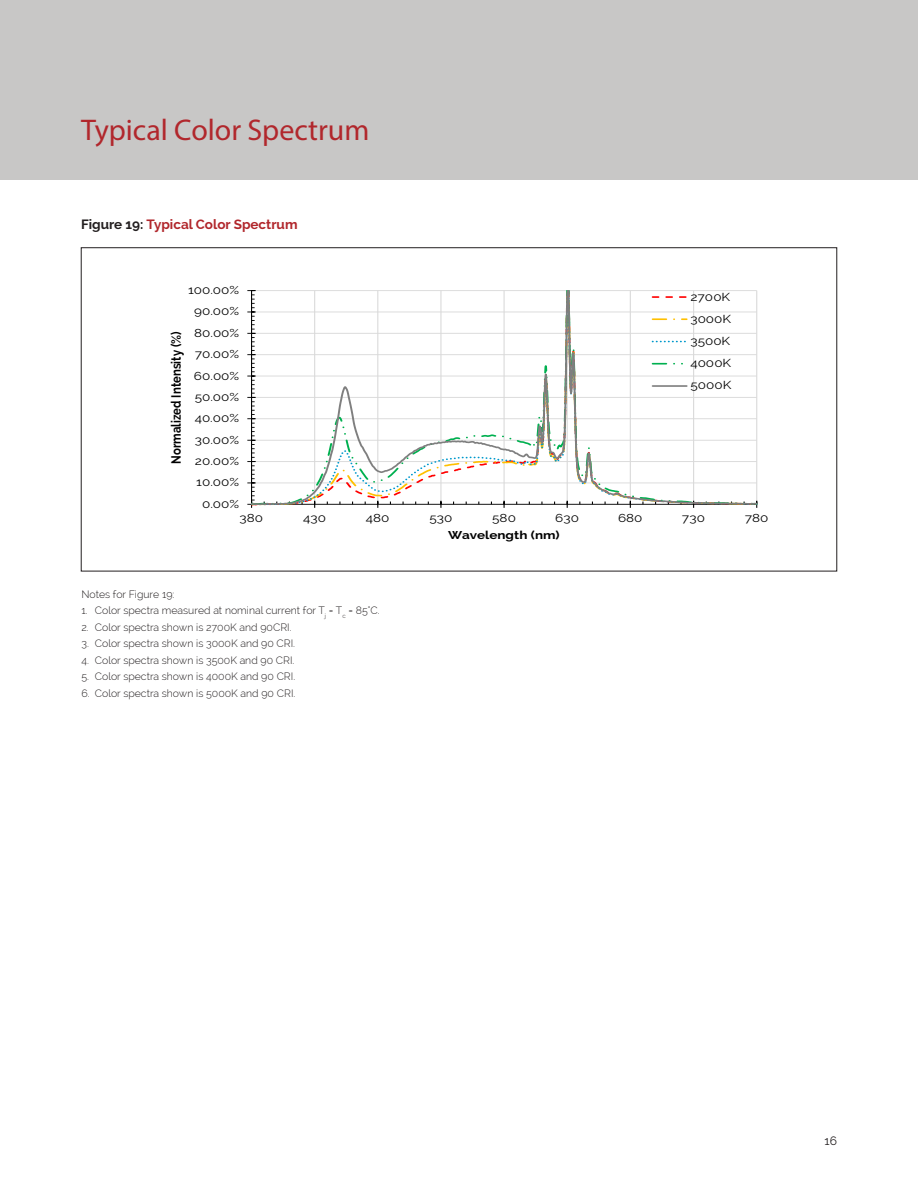
<style>
.page{position:relative;width:918px;height:1188px;background:#fff}
.page>*{position:absolute;margin:0;border:0;box-sizing:border-box;transform-origin:0 0}
.section_header{font:30px "Myriad Pro";color:#b1272c}
.main_text_block{font:700 13.5px "Raleway";color:#b1272c}
.t1{font:700 13.5px "Raleway";color:#000;scale:.85 1}
.t2{font:12px "Raleway";color:#231f20}
.t3{font:11.4px/22.2px "Raleway";color:#000;text-align:justify;scale:1.18 1}
.t4{font:700 11.4px "Raleway";color:#000;scale:1.18 1}
.main_text_block-2{font:300 10.5px "Raleway";color:#231f20}
.s1{color:#231f20}
</style>
<div class="page">
<div style="left:0;top:0;width:918px;height:180px;background:#c8c7c6"></div>
<svg style="left:247px;top:290px;width:9px;height:218px"></svg>
<svg style="left:251px;top:290px;width:507px;height:215px"></svg>
<svg style="left:653px;top:296px;width:34px;height:2px"></svg>
<svg style="left:653px;top:318px;width:34px;height:2px"></svg>
<svg style="left:653px;top:341px;width:34px;height:1px"></svg>
<svg style="left:653px;top:363px;width:34px;height:2px"></svg>
<hr style="left:653px;top:385px;width:34px;height:2px;background:#7f7f7f">
<p class="section_header" style="left:81px;top:111px;width:290px">Typical Color Spectrum</p>
<p class="main_text_block" style="left:81px;top:216px;width:218px"><span class="s1">Figure 19:</span> Typical Color Spectrum</p>
<p class="t3" style="left:188px;top:279px;width:45px">100.00%</p>
<p class="t1" style="left:168px;top:464px;width:157px;rotate:-90deg">Normalized Intensity (%)</p>
<p class="t3" style="left:194px;top:300px;width:40px">90.00%</p>
<p class="t3" style="left:194px;top:322px;width:40px">80.00%</p>
<p class="t3" style="left:195px;top:343px;width:39px">70.00%</p>
<p class="t3" style="left:194px;top:364px;width:40px">60.00%</p>
<p class="t3" style="left:195px;top:386px;width:39px">50.00%</p>
<p class="t3" style="left:195px;top:407px;width:39px">40.00%</p>
<p class="t3" style="left:195px;top:429px;width:39px">30.00%</p>
<p class="t3" style="left:195px;top:450px;width:39px">20.00%</p>
<p class="t3" style="left:196px;top:471px;width:38px">10.00%</p>
<p class="t3" style="left:202px;top:493px;width:33px">0.00%</p>
<p class="t3" style="left:690px;top:285px;width:36px">2700K 3000K 3500K 4000K 5000K</p>
<p class="t3" style="left:240px;top:507px;width:21px">380</p>
<p class="t3" style="left:303px;top:507px;width:21px">430</p>
<p class="t3" style="left:366px;top:507px;width:22px">480</p>
<p class="t3" style="left:429px;top:507px;width:21px">530</p>
<p class="t3" style="left:492px;top:507px;width:22px">580</p>
<p class="t3" style="left:555px;top:507px;width:22px">630</p>
<p class="t3" style="left:618px;top:507px;width:22px">680</p>
<p class="t3" style="left:682px;top:507px;width:21px">730</p>
<p class="t3" style="left:745px;top:507px;width:22px">780</p>
<p class="main_text_block-2" style="left:81px;top:588px;width:95px">Notes for Figure 19:</p>
<p class="main_text_block-2" style="left:81px;top:604px;width:300px">1. Color spectra measured at nominal current for T<sub>j</sub> = T<sub>c</sub> = 85°C.</p>
<p class="main_text_block-2" style="left:81px;top:621px;width:212px">2. Color spectra shown is 2700K and 90CRI.</p>
<p class="main_text_block-2" style="left:81px;top:637px;width:215px">3. Color spectra shown is 3000K and 90 CRI.</p>
<p class="main_text_block-2" style="left:81px;top:654px;width:215px">4. Color spectra shown is 3500K and 90 CRI.</p>
<p class="main_text_block-2" style="left:81px;top:670px;width:215px">5. Color spectra shown is 4000K and 90 CRI.</p>
<p class="main_text_block-2" style="left:81px;top:687px;width:215px">6. Color spectra shown is 5000K and 90 CRI.</p>
<p class="t4" style="left:448px;top:528px;width:96px">Wavelength (nm)</p>
<p class="t2" style="left:825px;top:1134px;width:14px">16</p>
</div>
